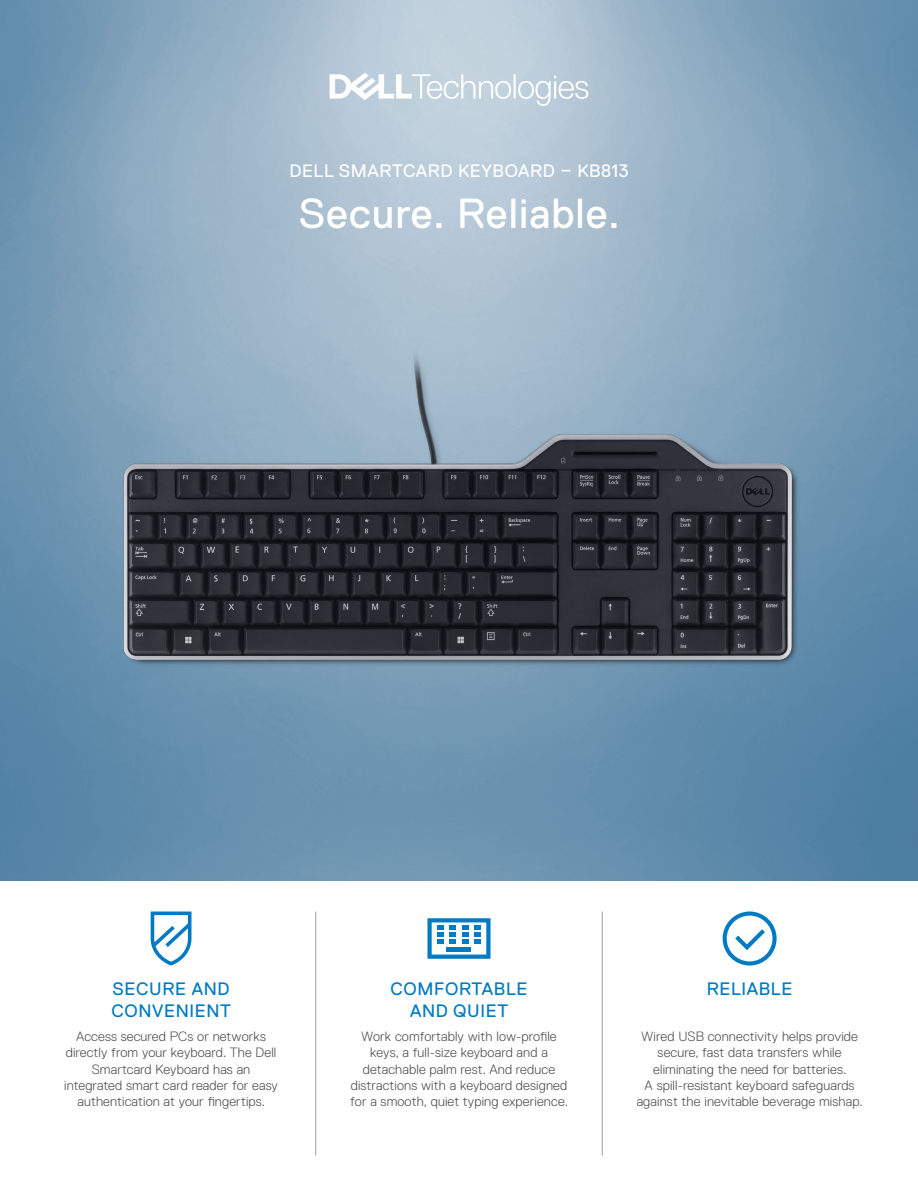
<style>
.page{position:relative;width:918px;height:1188px;background:#fff}
.page>*{position:absolute;margin:0;border:0;box-sizing:border-box;transform-origin:0 0}
.Cover_Header_-_white{font:42px "Dell Replica";letter-spacing:.025em;color:#fff}
.t1{font:18px/21.6px "Dell Replica";letter-spacing:.035em;color:#007bc3;text-align:center}
.t2{font:18px "Dell Replica";letter-spacing:.035em;color:#fff}
.t3{font:300 13.5px/16.2px "Dell Replica";letter-spacing:.01em;color:#4d4d4f;text-align:center}
</style>
<div class="page">
<img style="left:0;top:0;width:918px;height:881px">
<svg style="left:330px;top:73px;width:258px;height:33px"></svg>
<img style="left:71px;top:320px;width:819px;height:373px">
<hr style="left:315px;top:912px;width:1px;height:244px;background:#a7a9ac">
<hr style="left:602px;top:912px;width:1px;height:244px;background:#a7a9ac">
<svg style="left:723px;top:912px;width:54px;height:54px"></svg>
<svg style="left:427px;top:918px;width:64px;height:41px"></svg>
<hr style="left:447px;top:947px;width:24px;height:4px;background:#007bc3">
<svg style="left:151px;top:912px;width:40px;height:54px"></svg>
<p class="t2" style="left:289px;top:161px;width:341px">DELL SMARTCARD KEYBOARD – KB813</p>
<p class="Cover_Header_-_white" style="left:299px;top:190px;width:323px">Secure. Reliable.</p>
<p class="t1" style="left:111px;top:978px;width:121px;text-align:left">SECURE AND<br>CONVENIENT</p>
<p class="t1" style="left:391px;top:978px;width:138px">COMFORTABLE<br>AND QUIET</p>
<p class="t1" style="left:707px;top:978px;width:87px">RELIABLE</p>
<p class="t3" style="left:64px;top:1029px;width:215px">Access secured PCs or networks directly from your keyboard. The Dell Smartcard Keyboard has an integrated smart card reader for easy authentication at your fingertips.</p>
<p class="t3" style="left:637px;top:1029px;width:228px">Wired USB connectivity helps provide secure, fast data transfers while eliminating the need for batteries.<br>A spill-resistant keyboard safeguards against the inevitable beverage mishap.</p>
<p class="t3" style="left:350px;top:1029px;width:219px">Work comfortably with low-profile keys, a full-size keyboard and a detachable palm rest. And reduce distractions with a keyboard designed for a smooth, quiet typing experience.</p>
</div>
